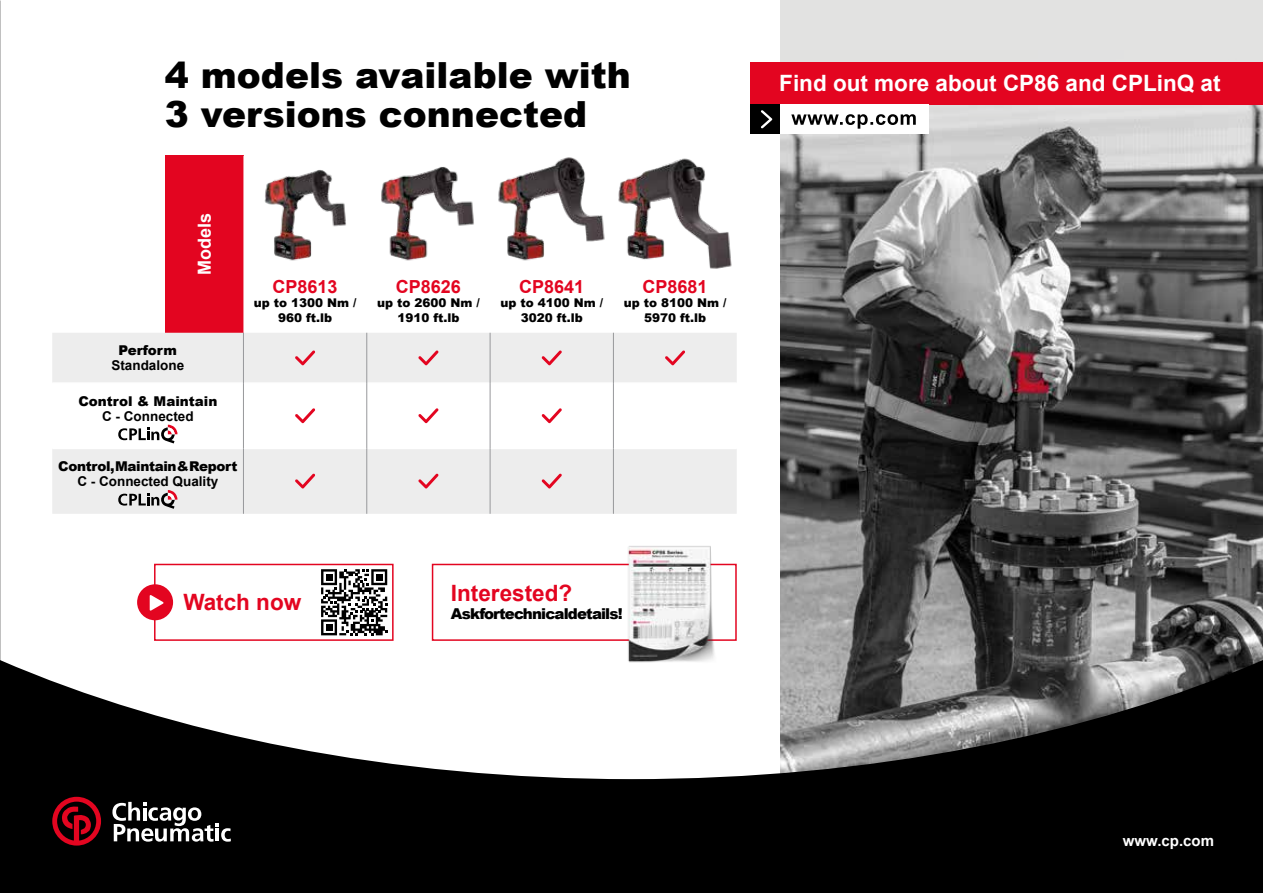
<style>
.page{position:relative;width:1263px;height:893px;background:#fff}
.page>*{position:absolute;margin:0;border:0;box-sizing:border-box;transform-origin:0 0}
.t1{font:900 36px/39px "Arial";color:#000}
.t2{font:700 22.5px "Arial";color:#fff}
.t3{font:700 22.5px "Arial";color:#e30520}
.t4{font:700 18px "Arial";color:#e30520}
.t5{font:700 18px "Arial";color:#fff}
.t6{font:900 15px "Arial";letter-spacing:-.06em;color:#000}
.t7{font:700 15px "Arial";color:#fff}
.t8{font:700 13.5px "Arial";color:#000}
.t9{font:900 13.5px "Arial";letter-spacing:-.005em;color:#000}
.t10{font:900 13.5px "Arial";letter-spacing:-.025em;color:#000}
.t11{font:900 12px/14.4px "Arial";color:#000;text-align:center}
</style>
<div class="page">
<img style="left:0;top:0;width:1px;height:660px">
<div style="left:780px;top:0;width:483px;height:782px;background:#e2e2e1"></div>
<img style="left:780px;top:104px;width:483px;height:556px">
<div style="left:750px;top:62px;width:513px;height:42px;background:#e30520"></div>
<div style="left:750px;top:104px;width:179px;height:30px;background:#fff"></div>
<svg style="left:791px;top:114px;width:125px;height:15px"></svg>
<div style="left:750px;top:104px;width:30px;height:30px;background:#000"></div>
<svg style="left:761px;top:110px;width:11px;height:18px"></svg>
<svg style="left:0;top:660px;width:1263px;height:233px;fill:#000"></svg>
<svg style="left:112px;top:802px;width:119px;height:40px"></svg>
<svg style="left:52px;top:797px;width:49px;height:49px;background:#66020e"></svg>
<svg style="left:165px;top:156px;width:449px;height:177px"></svg>
<svg style="left:52px;top:333px;width:685px;height:181px;fill:#ededed"></svg>
<hr style="left:244px;top:382px;width:122px;height:2px;background:#fff">
<hr style="left:367px;top:382px;width:123px;height:2px;background:#fff">
<hr style="left:490px;top:382px;width:123px;height:2px;background:#fff">
<hr style="left:614px;top:382px;width:123px;height:2px;background:#fff">
<hr style="left:244px;top:448px;width:122px;height:1px;background:#fff">
<hr style="left:367px;top:448px;width:123px;height:1px;background:#fff">
<hr style="left:490px;top:448px;width:123px;height:1px;background:#fff">
<hr style="left:614px;top:448px;width:123px;height:1px;background:#fff">
<hr style="left:52px;top:382px;width:113px;height:2px;background:#fff">
<hr style="left:165px;top:382px;width:78px;height:2px;background:#fff">
<hr style="left:52px;top:448px;width:113px;height:1px;background:#fff">
<hr style="left:165px;top:448px;width:78px;height:1px;background:#fff">
<hr style="left:366px;top:333px;width:1px;height:50px;background:#97989b">
<hr style="left:490px;top:333px;width:1px;height:50px;background:#97989b">
<hr style="left:613px;top:333px;width:1px;height:50px;background:#97989b">
<hr style="left:366px;top:383px;width:1px;height:65px;background:#97989b">
<hr style="left:490px;top:383px;width:1px;height:65px;background:#97989b">
<hr style="left:613px;top:383px;width:1px;height:65px;background:#97989b">
<hr style="left:366px;top:448px;width:1px;height:66px;background:#97989b">
<hr style="left:490px;top:448px;width:1px;height:66px;background:#97989b">
<hr style="left:613px;top:448px;width:1px;height:66px;background:#97989b">
<hr style="left:243px;top:333px;width:1px;height:50px;background:#97989b">
<hr style="left:243px;top:383px;width:1px;height:65px;background:#97989b">
<hr style="left:243px;top:448px;width:1px;height:66px;background:#97989b">
<img style="left:262px;top:156px;width:86px;height:113px">
<img style="left:379px;top:156px;width:98px;height:113px">
<img style="left:495px;top:156px;width:114px;height:113px">
<img style="left:618px;top:158px;width:114px;height:111px">
<svg style="left:295px;top:350px;width:20px;height:15px"></svg>
<svg style="left:418px;top:350px;width:21px;height:15px"></svg>
<svg style="left:542px;top:350px;width:20px;height:15px"></svg>
<svg style="left:665px;top:350px;width:20px;height:15px"></svg>
<svg style="left:118px;top:425px;width:59px;height:18px"></svg>
<svg style="left:295px;top:408px;width:20px;height:15px"></svg>
<svg style="left:418px;top:408px;width:21px;height:15px"></svg>
<svg style="left:542px;top:408px;width:20px;height:15px"></svg>
<svg style="left:118px;top:490px;width:59px;height:19px"></svg>
<svg style="left:295px;top:473px;width:20px;height:15px"></svg>
<svg style="left:418px;top:473px;width:21px;height:15px"></svg>
<svg style="left:542px;top:473px;width:20px;height:15px"></svg>
<div style="left:432px;top:564px;width:305px;height:77px;border:2px solid #e30520"></div>
<img style="left:606px;top:546px;width:127px;height:126px">
<div style="left:154px;top:564px;width:240px;height:77px;border:2px solid #e30520"></div>
<svg style="left:321px;top:569px;width:66px;height:66px"></svg>
<div style="left:326px;top:574px;width:6px;height:7px;background:#000"></div>
<div style="left:376px;top:574px;width:7px;height:7px;background:#000"></div>
<div style="left:326px;top:624px;width:6px;height:7px;background:#000"></div>
<div style="left:137px;top:584px;width:36px;height:36px;background:#e30520;border-radius:50%"></div>
<svg style="left:150px;top:595px;width:14px;height:16px"></svg>
<h1 class="t1" style="left:165px;top:54px;width:467px">4 models available with<br>3 versions connected</h1>
<h3 class="t5" style="left:193px;top:275px;width:64px;rotate:-90deg">Models</h3>
<p class="t9" style="left:119px;top:341px;width:60px">Perform</p>
<p class="t8" style="left:111px;top:357px;width:74px">Standalone</p>
<p class="t9" style="left:78px;top:391px;width:140px">Control &amp; Maintain</p>
<p class="t8" style="left:102px;top:407px;width:93px">C - Connected</p>
<p class="t10" style="left:58px;top:456px;width:181px">Control, Maintain &amp; Report</p>
<p class="t8" style="left:77px;top:472px;width:143px">C - Connected Quality</p>
<h3 class="t4" style="left:273px;top:275px;width:67px">CP8613</h3>
<p class="t11" style="left:254px;top:296px;width:104px">up to 1300 Nm /<br>960 ft.lb</p>
<h3 class="t4" style="left:396px;top:275px;width:67px">CP8626</h3>
<p class="t11" style="left:377px;top:296px;width:104px">up to 2600 Nm /<br>1910 ft.lb</p>
<h3 class="t4" style="left:519px;top:275px;width:67px">CP8641</h3>
<p class="t11" style="left:500px;top:296px;width:104px">up to 4100 Nm /<br>3020 ft.lb</p>
<h3 class="t4" style="left:642px;top:275px;width:67px">CP8681</h3>
<p class="t11" style="left:624px;top:296px;width:104px">up to 8100 Nm /<br>5970 ft.lb</p>
<h2 class="t3" style="left:183px;top:588px;width:119px">Watch now</h2>
<h2 class="t3" style="left:451px;top:579px;width:123px">Interested?</h2>
<p class="t6" style="left:451px;top:603px;width:173px">Ask for technical details!</p>
<h2 class="t2" style="left:779px;top:69px;width:443px">Find out more about CP86 and CPLinQ at</h2>
<p class="t7" style="left:1123px;top:830px;width:93px">www.cp.com</p>
</div>
